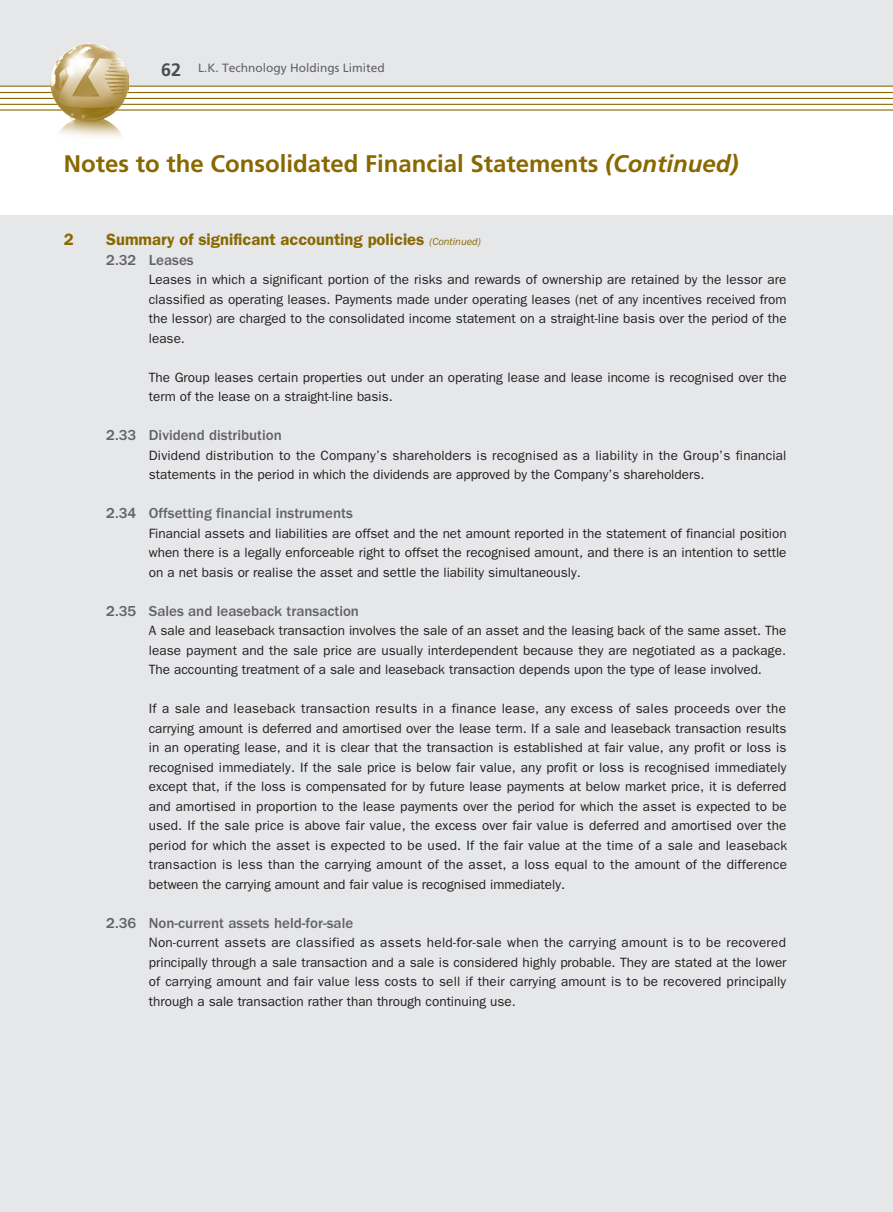
<style>
.page{position:relative;width:893px;height:1212px;background:#fff}
.page>*{position:absolute;margin:0;border:0;box-sizing:border-box;transform-origin:0 0}
.t1{font:700 24px "Frutiger LT Std";color:#8a6800}
.t2{font:600 16.5px "ITC Franklin Gothic Std";color:#8a6800}
.t3{font:500 15px "ITC Franklin Gothic Std";color:#636366}
.t4{font:13.5px/19.5px "ITC Franklin Gothic Std";color:#231f20;text-align:justify}
.t5{font:12px "Frutiger LT Std";color:#636366}
.s1{font-weight:700;font-size:18px;color:#4b4c4d}
.s2{font-style:italic}
.s3{font-weight:400;font-style:italic;font-size:10.5px}
</style>
<div class="page">
<div style="left:0;top:215px;width:893px;height:997px;background:#e6e7e9"></div>
<div style="left:0;top:0;width:893px;height:86px;background:#e6e7e9"></div>
<svg style="left:0;top:72px;width:893px;height:27px"></svg>
<hr style="left:0;top:104px;width:893px;height:1px;background:#8a6800">
<hr style="left:0;top:109px;width:893px;height:2px;background:#bca96f">
<img style="left:51px;top:44px;width:77px;height:93px">
<p class="t5" style="left:161px;top:61px;width:225px"><span class="s1">62</span> L.K. Technology Holdings Limited</p>
<h1 class="t1" style="left:64px;top:150px;width:676px">Notes to the Consolidated Financial Statements <span class="s2">(Continued)</span></h1>
<p class="t2" style="left:64px;top:230px;width:11px">2</p>
<p class="t2" style="left:106px;top:230px;width:376px">Summary of significant accounting policies <span class="s3">(Continued)</span></p>
<p class="t3" style="left:106px;top:251px;width:89px">2.32 Leases</p>
<p class="t4" style="left:149px;top:270px;width:639px">Leases in which a significant portion of the risks and rewards of ownership are retained by the lessor are classified as operating leases. Payments made under operating leases (net of any incentives received from the lessor) are charged to the consolidated income statement on a straight-line basis over the period of the lease.</p>
<p class="t4" style="left:149px;top:367px;width:639px">The Group leases certain properties out under an operating lease and lease income is recognised over the term of the lease on a straight-line basis.</p>
<p class="t3" style="left:106px;top:427px;width:177px">2.33 Dividend distribution</p>
<p class="t4" style="left:149px;top:445px;width:639px">Dividend distribution to the Company’s shareholders is recognised as a liability in the Group’s financial statements in the period in which the dividends are approved by the Company’s shareholders.</p>
<p class="t3" style="left:106px;top:505px;width:248px">2.34 Offsetting financial instruments</p>
<p class="t4" style="left:149px;top:523px;width:639px">Financial assets and liabilities are offset and the net amount reported in the statement of financial position when there is a legally enforceable right to offset the recognised amount, and there is an intention to settle on a net basis or realise the asset and settle the liability simultaneously.</p>
<p class="t3" style="left:106px;top:602px;width:254px">2.35 Sales and leaseback transaction</p>
<p class="t4" style="left:149px;top:621px;width:639px">A sale and leaseback transaction involves the sale of an asset and the leasing back of the same asset. The lease payment and the sale price are usually interdependent because they are negotiated as a package.<br>The accounting treatment of a sale and leaseback transaction depends upon the type of lease involved.</p>
<p class="t4" style="left:149px;top:699px;width:640px">If a sale and leaseback transaction results in a finance lease, any excess of sales proceeds over the carrying amount is deferred and amortised over the lease term. If a sale and leaseback transaction results in an operating lease, and it is clear that the transaction is established at fair value, any profit or loss is recognised immediately. If the sale price is below fair value, any profit or loss is recognised immediately except that, if the loss is compensated for by future lease payments at below market price, it is deferred and amortised in proportion to the lease payments over the period for which the asset is expected to be used. If the sale price is above fair value, the excess over fair value is deferred and amortised over the period for which the asset is expected to be used. If the fair value at the time of a sale and leaseback transaction is less than the carrying amount of the asset, a loss equal to the amount of the difference between the carrying amount and fair value is recognised immediately.</p>
<p class="t3" style="left:106px;top:914px;width:248px">2.36 Non-current assets held-for-sale</p>
<p class="t4" style="left:149px;top:933px;width:639px">Non-current assets are classified as assets held-for-sale when the carrying amount is to be recovered principally through a sale transaction and a sale is considered highly probable. They are stated at the lower of carrying amount and fair value less costs to sell if their carrying amount is to be recovered principally through a sale transaction rather than through continuing use.</p>
</div>
